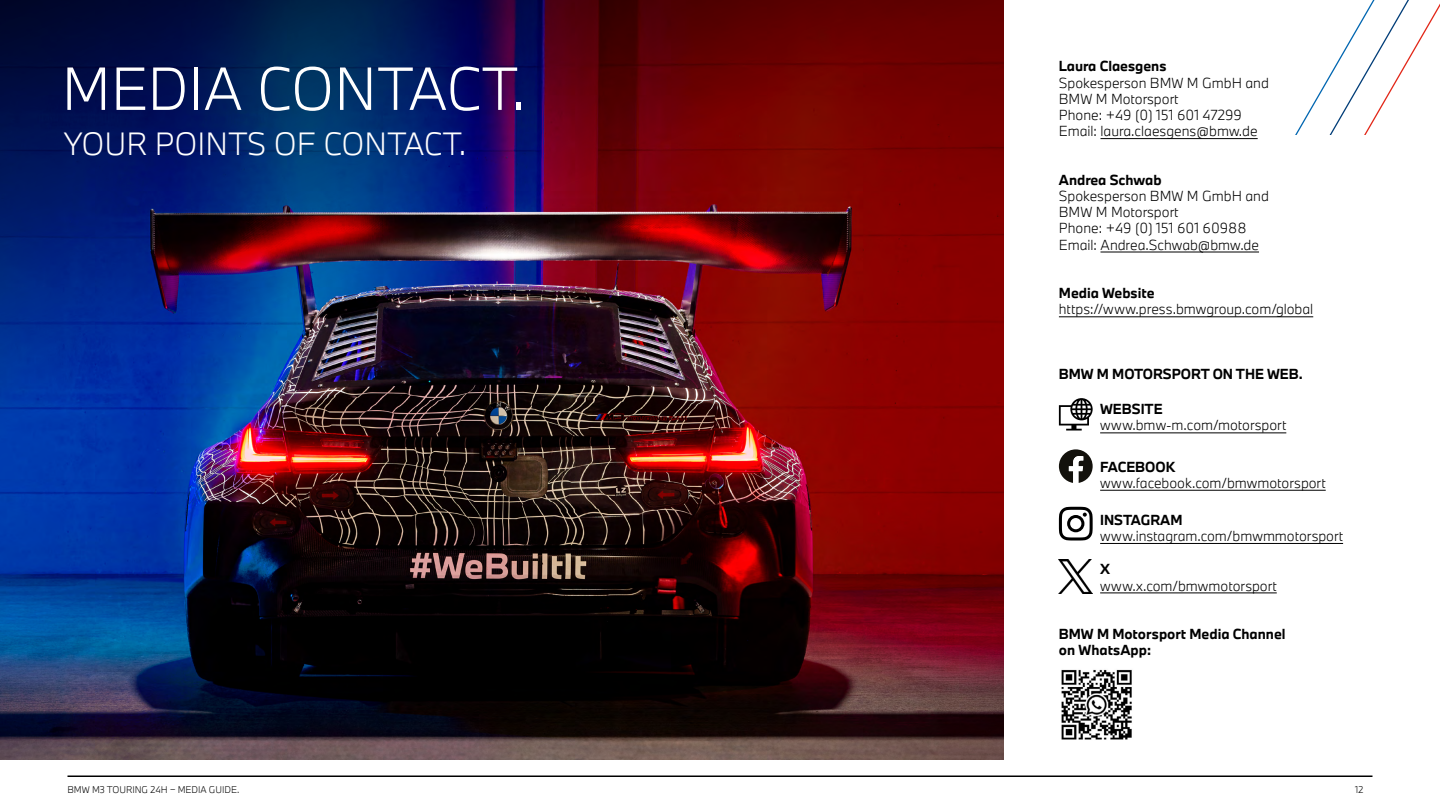
<style>
.page{position:relative;width:1440px;height:810px;background:#fff}
.page>*{position:absolute;margin:0;border:0;box-sizing:border-box;transform-origin:0 0}
.t1{font:300 56.25px "BMW Type Next";color:#fff}
.t2{font:300 29.85px "BMW Type Next";color:#fff}
.t3{font:300 13.5px/16.2px "BMW Type Next";color:#000}
.t4{font:700 13.5px "BMW Type Next Pro";color:#000}
.t5{font:700 13.5px/16.2px "BMW Type Next";color:#000}
.t6{font:300 9px "BMW Type Next";color:#000}
.t7{font:300 9px "BMW Type Next Pro";color:#000}
</style>
<div class="page">
<img style="left:0;top:490px;width:1004px;height:269px">
<img style="left:0;top:0;width:1004px;height:490px">
<svg style="left:1295px;top:0;width:145px;height:135px"></svg>
<hr style="left:1101px;top:138px;width:157px;height:1px;background:#000">
<hr style="left:1101px;top:252px;width:158px;height:1px;background:#000">
<hr style="left:1059px;top:316px;width:254px;height:1px;background:#000">
<hr style="left:1100px;top:433px;width:186px;height:1px;background:#000">
<hr style="left:1100px;top:490px;width:226px;height:1px;background:#000">
<hr style="left:1100px;top:543px;width:243px;height:1px;background:#000">
<hr style="left:1100px;top:593px;width:177px;height:1px;background:#000">
<svg style="left:1059px;top:398px;width:34px;height:33px"></svg>
<svg style="left:1059px;top:449px;width:34px;height:34px"></svg>
<svg style="left:1059px;top:507px;width:34px;height:34px"></svg>
<img style="left:1059px;top:560px;width:34px;height:34px">
<img style="left:1061px;top:669px;width:71px;height:71px">
<hr style="left:68px;top:776px;width:1304px;height:1px;background:#000">
<h1 class="t1" style="left:62px;top:50px;width:466px">MEDIA CONTACT.</h1>
<h2 class="t2" style="left:64px;top:123px;width:404px">YOUR POINTS OF CONTACT.</h2>
<p class="t4" style="left:1059px;top:56px;width:109px">Laura Claesgens</p>
<p class="t3" style="left:1059px;top:74px;width:212px">Spokesperson BMW M GmbH and<br>BMW M Motorsport<br>Phone: +49 (0) 151 601 47299<br>Email: laura.claesgens@bmw.de</p>
<p class="t4" style="left:1059px;top:170px;width:104px">Andrea Schwab</p>
<p class="t3" style="left:1059px;top:188px;width:212px">Spokesperson BMW M GmbH and<br>BMW M Motorsport<br>Phone: +49 (0) 151 601 60988<br>Email: Andrea.Schwab@bmw.de</p>
<p class="t4" style="left:1059px;top:283px;width:97px">Media Website</p>
<p class="t3" style="left:1059px;top:301px;width:256px">https://www.press.bmwgroup.com/global</p>
<p class="t4" style="left:1059px;top:364px;width:245px">BMW M MOTORSPORT ON THE WEB.</p>
<p class="t4" style="left:1100px;top:399px;width:64px">WEBSITE</p>
<p class="t3" style="left:1100px;top:417px;width:188px">www.bmw-m.com/motorsport</p>
<p class="t4" style="left:1100px;top:457px;width:76px">FACEBOOK</p>
<p class="t3" style="left:1100px;top:475px;width:227px">www.facebook.com/bmwmotorsport</p>
<p class="t4" style="left:1100px;top:510px;width:84px">INSTAGRAM</p>
<p class="t3" style="left:1100px;top:528px;width:244px">www.instagram.com/bmwmmotorsport</p>
<p class="t4" style="left:1100px;top:559px;width:11px">X</p>
<p class="t3" style="left:1100px;top:577px;width:178px">www.x.com/bmwmotorsport</p>
<p class="t5" style="left:1059px;top:626px;width:228px">BMW M Motorsport Media Channel on WhatsApp:</p>
<p class="t6" style="left:68px;top:784px;width:173px">BMW M3 TOURING 24H – MEDIA GUIDE.</p>
<p class="t7" style="left:1355px;top:783px;width:10px">12</p>
</div>
